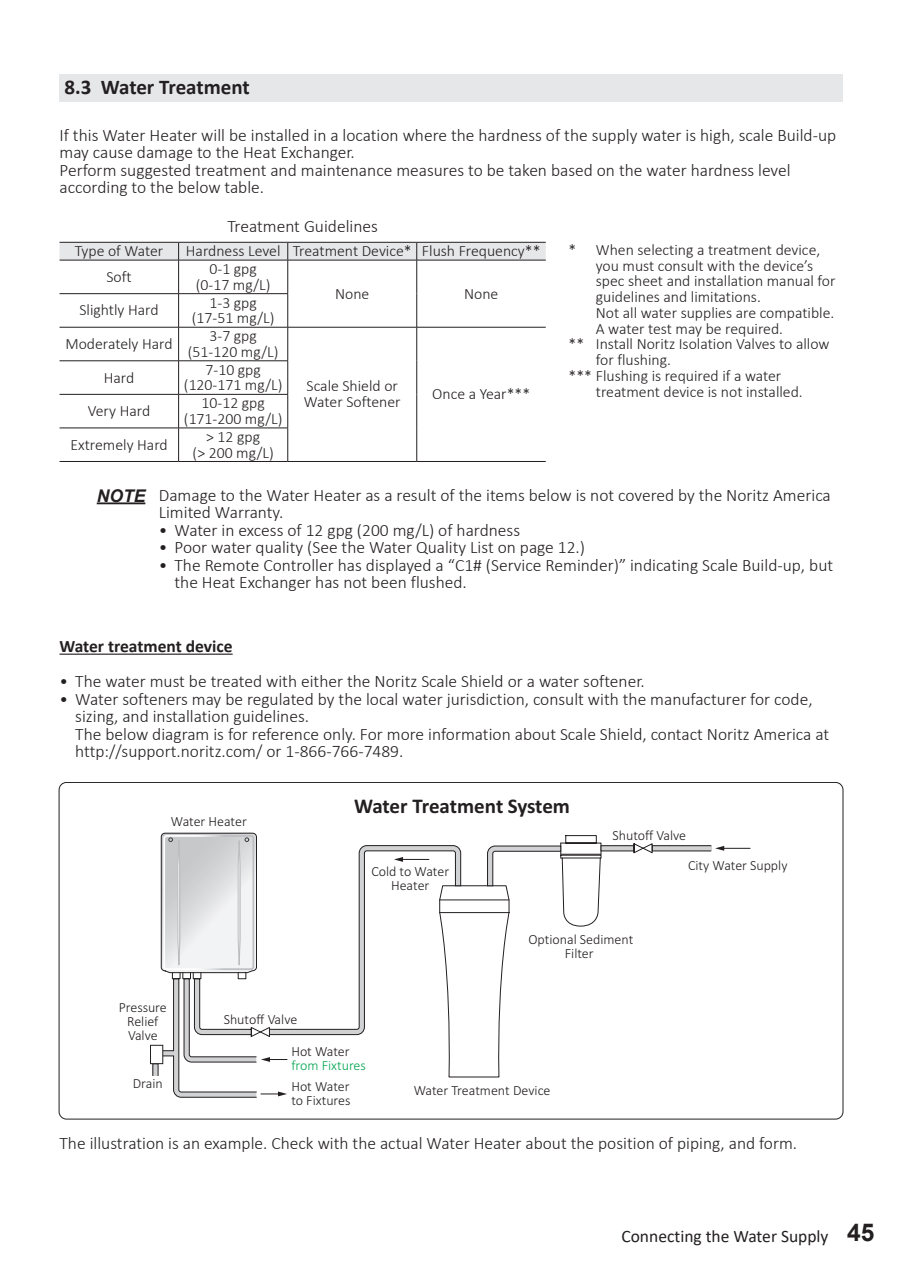
<style>
.page{position:relative;width:903px;height:1275px;background:#fff}
.page>*{position:absolute;margin:0;border:0;box-sizing:border-box;transform-origin:0 0}
.t1{font:700 24.5px "Arial";color:#231f20}
.Title_Calibri_Bold{font:700 21px "Calibri";letter-spacing:-.01em;color:#231f20}
.Body_L_tab{font:300 17.5px/17.5px "Calibri";color:#231f20}
.Body_L{font:300 17.5px/17.5px "Calibri";color:#231f20}
.Body_R{font:17.5px "Calibri";color:#231f20}
.Body_B_underline{font:700 17.5px "Calibri";color:#231f20}
.t2{font:italic 700 17.5px "Arial";color:#231f20}
.Body_L_9pt{font:300 15.75px/15.8px "Calibri";color:#231f20}
.t3{font:300 14px/14px "Calibri";color:#231f20;text-align:center}
.t4{font:300 14px/14px "Calibri";color:#00a54f}
.s1{color:#231f20}
</style>
<div class="page">
<div style="left:60px;top:74px;width:783px;height:27px;background:#e6e7e9"></div>
<hr style="left:288px;top:461px;width:129px;height:1px;background:#231f20">
<hr style="left:417px;top:461px;width:129px;height:1px;background:#231f20">
<svg style="left:60px;top:242px;width:486px;height:18px;background:#d7d8da"></svg>
<hr style="left:60px;top:260px;width:119px;height:1px;background:#231f20">
<hr style="left:179px;top:260px;width:109px;height:1px;background:#231f20">
<hr style="left:178px;top:260px;width:1px;height:33px;background:#231f20">
<hr style="left:288px;top:260px;width:129px;height:1px;background:#231f20">
<hr style="left:287px;top:260px;width:1px;height:33px;background:#231f20">
<hr style="left:417px;top:260px;width:129px;height:1px;background:#231f20">
<hr style="left:416px;top:260px;width:1px;height:34px;background:#231f20">
<hr style="left:60px;top:293px;width:119px;height:1px;background:#231f20">
<hr style="left:179px;top:293px;width:109px;height:1px;background:#231f20">
<hr style="left:178px;top:294px;width:1px;height:33px;background:#231f20">
<hr style="left:287px;top:294px;width:1px;height:33px;background:#231f20">
<hr style="left:416px;top:294px;width:1px;height:33px;background:#231f20">
<hr style="left:60px;top:327px;width:119px;height:1px;background:#231f20">
<hr style="left:179px;top:327px;width:109px;height:1px;background:#231f20">
<hr style="left:178px;top:327px;width:1px;height:34px;background:#231f20">
<hr style="left:288px;top:327px;width:129px;height:1px;background:#231f20">
<hr style="left:287px;top:327px;width:1px;height:34px;background:#231f20">
<hr style="left:417px;top:327px;width:129px;height:1px;background:#231f20">
<hr style="left:416px;top:327px;width:1px;height:34px;background:#231f20">
<hr style="left:60px;top:360px;width:119px;height:1px;background:#231f20">
<hr style="left:179px;top:360px;width:109px;height:1px;background:#231f20">
<hr style="left:178px;top:361px;width:1px;height:33px;background:#231f20">
<hr style="left:287px;top:361px;width:1px;height:33px;background:#231f20">
<hr style="left:416px;top:361px;width:1px;height:33px;background:#231f20">
<hr style="left:60px;top:394px;width:119px;height:1px;background:#231f20">
<hr style="left:179px;top:394px;width:109px;height:1px;background:#231f20">
<hr style="left:178px;top:395px;width:1px;height:33px;background:#231f20">
<hr style="left:287px;top:395px;width:1px;height:33px;background:#231f20">
<hr style="left:416px;top:394px;width:1px;height:34px;background:#231f20">
<hr style="left:60px;top:428px;width:119px;height:1px;background:#231f20">
<hr style="left:179px;top:428px;width:109px;height:1px;background:#231f20">
<hr style="left:178px;top:428px;width:1px;height:33px;background:#231f20">
<hr style="left:287px;top:428px;width:1px;height:33px;background:#231f20">
<hr style="left:416px;top:428px;width:1px;height:33px;background:#231f20">
<hr style="left:60px;top:461px;width:119px;height:1px;background:#231f20">
<hr style="left:179px;top:461px;width:109px;height:1px;background:#231f20">
<hr style="left:97px;top:502px;width:48px;height:2px;background:#231f20">
<hr style="left:60px;top:654px;width:173px;height:1px;background:#231f20">
<svg style="left:715px;top:846px;width:35px;height:5px"></svg>
<svg style="left:150px;top:1045px;width:2px;height:19px"></svg>
<svg style="left:653px;top:845px;width:59px;height:7px"></svg>
<svg style="left:602px;top:843px;width:51px;height:11px"></svg>
<svg style="left:152px;top:833px;width:450px;height:265px"></svg>
<p class="Title_Calibri_Bold" style="left:64px;top:72px;width:187px">8.3 Water Treatment</p>
<p class="Body_L" style="left:60px;top:126px;width:778px">If this Water Heater will be installed in a location where the hardness of the supply water is high, scale Build-up may cause damage to the Heat Exchanger.</p>
<p class="Body_L" style="left:60px;top:161px;width:733px">Perform suggested treatment and maintenance measures to be taken based on the water hardness level according to the below table.</p>
<p class="Body_L" style="left:227px;top:217px;width:152px">Treatment Guidelines</p>
<p class="Body_L_9pt" style="left:75px;top:243px;width:90px">Type of Water</p>
<p class="Body_L_9pt" style="left:186px;top:243px;width:96px">Hardness Level</p>
<p class="Body_L_9pt" style="left:293px;top:243px;width:120px">Treatment Device*</p>
<p class="Body_L_9pt" style="left:422px;top:243px;width:120px">Flush Frequency**</p>
<p class="Body_L_9pt" style="left:106px;top:269px;width:27px">Soft</p>
<p class="Body_L_9pt" style="left:210px;top:261px;width:49px">0-1 gpg</p>
<p class="Body_L_9pt" style="left:196px;top:276px;width:76px">(0-17 mg/L)</p>
<p class="Body_L_9pt" style="left:335px;top:285px;width:36px">None</p>
<p class="Body_L_9pt" style="left:464px;top:285px;width:36px">None</p>
<p class="Body_L_9pt" style="left:79px;top:302px;width:81px">Slightly Hard</p>
<p class="Body_L_9pt" style="left:210px;top:294px;width:49px">1-3 gpg</p>
<p class="Body_L_9pt" style="left:192px;top:310px;width:84px">(17-51 mg/L)</p>
<p class="Body_L_9pt" style="left:65px;top:336px;width:109px">Moderately Hard</p>
<p class="Body_L_9pt" style="left:210px;top:328px;width:49px">3-7 gpg</p>
<p class="Body_L_9pt" style="left:188px;top:344px;width:92px">(51-120 mg/L)</p>
<p class="Body_L_9pt" style="left:104px;top:369px;width:32px">Hard</p>
<p class="Body_L_9pt" style="left:206px;top:361px;width:57px">7-10 gpg</p>
<p class="Body_L_9pt" style="left:184px;top:377px;width:100px">(120-171 mg/L)</p>
<p class="Body_L_9pt" style="left:88px;top:403px;width:64px">Very Hard</p>
<p class="Body_L_9pt" style="left:202px;top:395px;width:65px">10-12 gpg</p>
<p class="Body_L_9pt" style="left:184px;top:411px;width:100px">(171-200 mg/L)</p>
<p class="Body_L_9pt" style="left:70px;top:436px;width:99px">Extremely Hard</p>
<p class="Body_L_9pt" style="left:206px;top:428px;width:55px">&gt; 12 gpg</p>
<p class="Body_L_9pt" style="left:193px;top:444px;width:83px">(&gt; 200 mg/L)</p>
<p class="Body_L_9pt" style="left:304px;top:378px;width:98px">Scale Shield or<br>Water Softener</p>
<p class="Body_L_9pt" style="left:432px;top:386px;width:100px">Once a Year***</p>
<p class="Body_L_9pt" style="left:596px;top:242px;width:241px;text-indent:-27px">* When selecting a treatment device, you must consult with the device’s spec sheet and installation manual for guidelines and limitations.</p>
<p class="Body_L_9pt" style="left:596px;top:305px;width:240px">Not all water supplies are compatible.<br>A water test may be required.</p>
<p class="Body_L_9pt" style="left:596px;top:336px;width:235px;text-indent:-27px">** Install Noritz Isolation Valves to allow for flushing.</p>
<p class="Body_L_9pt" style="left:596px;top:368px;width:208px;text-indent:-27px">*** Flushing is required if a water treatment device is not installed.</p>
<p class="t2" style="left:97px;top:484px;width:50px">NOTE</p>
<p class="Body_L" style="left:159px;top:486px;width:673px">Damage to the Water Heater as a result of the items below is not covered by the Noritz America<br>Limited Warranty.</p>
<p class="Body_L_tab" style="left:159px;top:521px;width:363px">• Water in excess of 12 gpg (200 mg/L) of hardness</p>
<p class="Body_L_tab" style="left:159px;top:539px;width:428px">• Poor water quality (See the Water Quality List on page 12.)</p>
<p class="Body_L_tab" style="left:174px;top:556px;width:660px;text-indent:-16px">• The Remote Controller has displayed a “C1# (Service Reminder)” indicating Scale Build-up, but the Heat Exchanger has not been flushed.</p>
<p class="Body_B_underline" style="left:60px;top:634px;width:175px">Water treatment device</p>
<p class="Body_L_tab" style="left:60px;top:672px;width:587px">• The water must be treated with either the Noritz Scale Shield or a water softener.</p>
<p class="Body_L_tab" style="left:75px;top:690px;width:739px;text-indent:-16px">• Water softeners may be regulated by the local water jurisdiction, consult with the manufacturer for code, sizing, and installation guidelines.</p>
<p class="Body_L_tab" style="left:75px;top:725px;width:755px">The below diagram is for reference only. For more information about Scale Shield, contact Noritz America at http://support.noritz.com/ or 1-866-766-7489.</p>
<p class="Title_Calibri_Bold" style="left:354px;top:791px;width:217px">Water Treatment System</p>
<p class="t3" style="left:171px;top:814px;width:77px">Water Heater</p>
<p class="t3" style="left:119px;top:1000px;width:50px">Pressure<br>Relief<br>Valve</p>
<p class="t3" style="left:133px;top:1076px;width:32px">Drain</p>
<p class="t3" style="left:224px;top:1012px;width:75px">Shutoff Valve</p>
<p class="t3" style="left:371px;top:864px;width:79px">Cold to Water<br>Heater</p>
<p class="t4" style="left:291px;top:1044px;width:76px"><span class="s1">Hot Water </span>from Fixtures</p>
<p class="t3" style="left:612px;top:828px;width:75px">Shutoff Valve</p>
<p class="t3" style="left:528px;top:932px;width:106px">Optional Sediment<br>Filter</p>
<p class="t3" style="left:688px;top:858px;width:101px">City Water Supply</p>
<p class="t3" style="left:291px;top:1079px;width:61px;text-align:left">Hot Water to Fixtures</p>
<p class="t3" style="left:414px;top:1083px;width:138px">Water Treatment Device</p>
<p class="Body_L" style="left:60px;top:1134px;width:739px">The illustration is an example. Check with the actual Water Heater about the position of piping, and form.</p>
<p class="Body_R" style="left:621px;top:1224px;width:209px">Connecting the Water Supply</p>
<h1 class="t1" style="left:847px;top:1215px;width:29px">45</h1>
</div>
